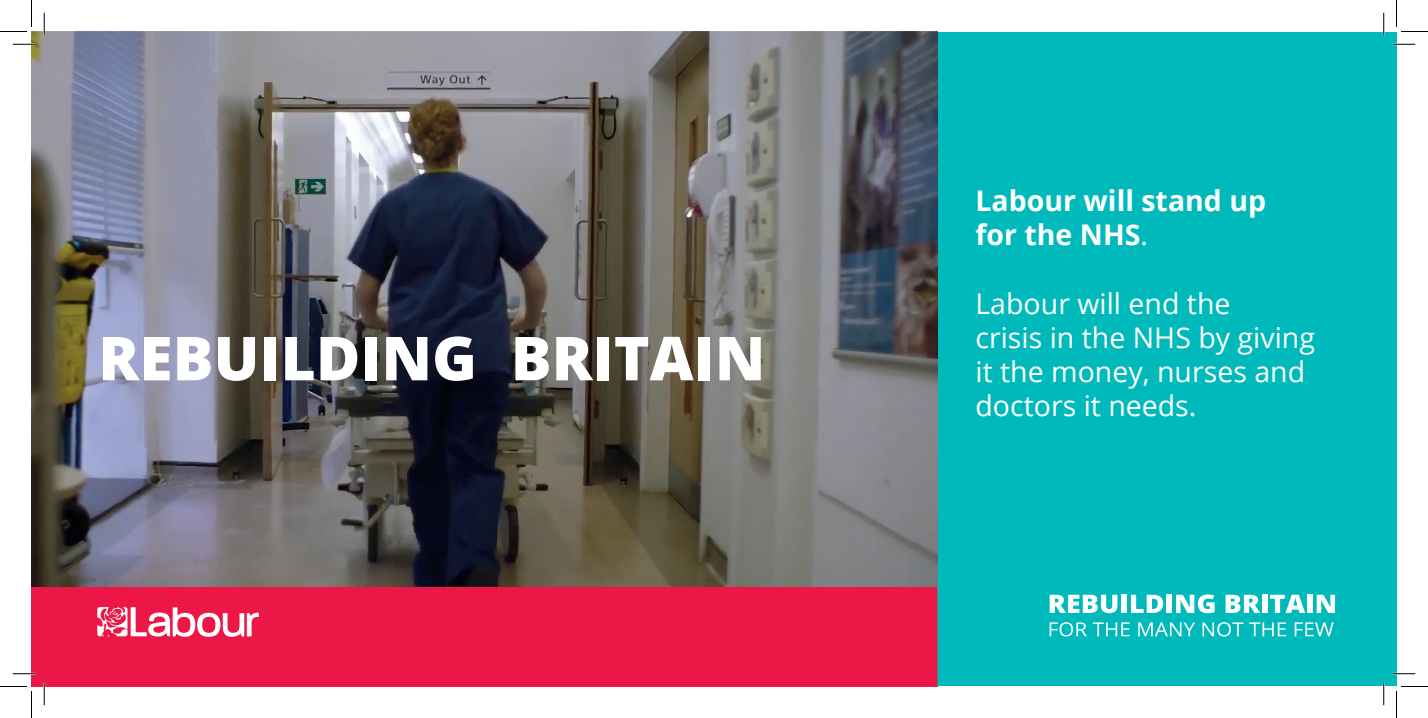
<style>
.page{position:relative;width:1428px;height:718px;background:#fff}
.page>*{position:absolute;margin:0;border:0;box-sizing:border-box;transform-origin:0 0}
.t1{font:800 60.6px "Open Sans";color:#fff}
.t2{font:28.5px/34.2px "Open Sans";color:#fff}
.t3{font:700 28.5px/34.2px "Open Sans";color:#fff}
.s1{font-weight:400}
</style>
<div class="page">
<div style="left:937px;top:32px;width:459px;height:654px;background:#00b9bb"></div>
<img style="left:32px;top:32px;width:905px;height:554px">
<div style="left:32px;top:586px;width:905px;height:100px;background:#ed1747"></div>
<svg style="left:97px;top:607px;width:162px;height:30px"></svg>
<svg style="left:1050px;top:595px;width:67px;height:18px"></svg>
<div style="left:1121px;top:595px;width:6px;height:18px;background:#fff"></div>
<svg style="left:1131px;top:595px;width:32px;height:18px"></svg>
<div style="left:1166px;top:595px;width:6px;height:18px;background:#fff"></div>
<svg style="left:1176px;top:594px;width:39px;height:19px"></svg>
<svg style="left:1226px;top:595px;width:34px;height:18px"></svg>
<div style="left:1262px;top:595px;width:5px;height:18px;background:#fff"></div>
<svg style="left:1270px;top:595px;width:35px;height:18px"></svg>
<div style="left:1307px;top:595px;width:5px;height:18px;background:#fff"></div>
<svg style="left:1317px;top:595px;width:18px;height:18px"></svg>
<svg style="left:1049px;top:622px;width:38px;height:14px"></svg>
<svg style="left:1093px;top:622px;width:36px;height:14px"></svg>
<svg style="left:1138px;top:622px;width:57px;height:14px"></svg>
<svg style="left:1202px;top:622px;width:41px;height:14px"></svg>
<svg style="left:1249px;top:622px;width:37px;height:14px"></svg>
<svg style="left:1295px;top:622px;width:39px;height:14px"></svg>
<hr style="left:13px;top:43px;width:22px;height:2px;background:#fff">
<hr style="left:1393px;top:43px;width:22px;height:2px;background:#fff">
<hr style="left:43px;top:13px;width:2px;height:22px;background:#fff">
<hr style="left:43px;top:683px;width:2px;height:22px;background:#fff">
<hr style="left:1383px;top:13px;width:2px;height:22px;background:#fff">
<hr style="left:1383px;top:683px;width:2px;height:22px;background:#fff">
<svg style="left:13px;top:44px;width:22px;height:1px"></svg>
<svg style="left:1393px;top:44px;width:22px;height:1px"></svg>
<svg style="left:13px;top:673px;width:22px;height:1px"></svg>
<svg style="left:1393px;top:673px;width:22px;height:1px"></svg>
<svg style="left:44px;top:13px;width:1px;height:22px"></svg>
<svg style="left:44px;top:683px;width:1px;height:22px"></svg>
<svg style="left:1383px;top:13px;width:1px;height:22px"></svg>
<svg style="left:1383px;top:683px;width:1px;height:22px"></svg>
<svg style="left:0;top:0;width:32px;height:32px"></svg>
<svg style="left:0;top:686px;width:32px;height:32px"></svg>
<svg style="left:1396px;top:0;width:32px;height:32px"></svg>
<svg style="left:1396px;top:686px;width:32px;height:32px"></svg>
<h1 class="t1" style="left:98px;top:312px;width:669px">REBUILDING BRITAIN</h1>
<p class="t3" style="left:975px;top:183px;width:292px">Labour will stand up for the NHS<span class="s1">.</span></p>
<p class="t2" style="left:975px;top:285px;width:341px">Labour will end the<br>crisis in the NHS by giving it the money, nurses and doctors it needs.</p>
</div>
